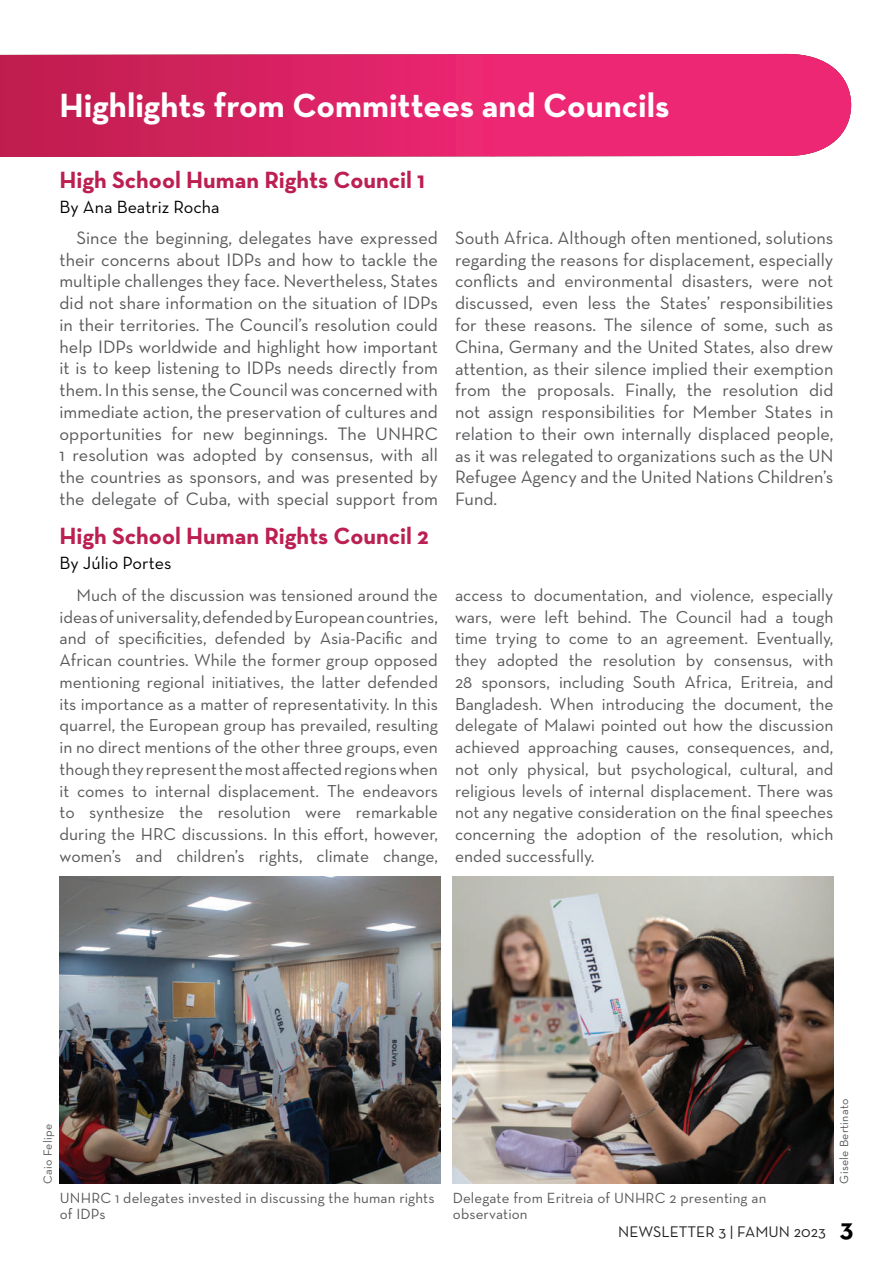
<style>
.page{position:relative;width:893px;height:1263px;background:#fff}
.page>*{position:absolute;margin:0;border:0;box-sizing:border-box;transform-origin:0 0}
.t1{font:700 34.2px "Neutra Text";color:#fff}
.t2{font:700 26.1px "Neutra Text";color:#000}
.t3{font:700 23.85px "Neutra Text";color:#bc1f51}
.t4{font:18.3px/21.8px "Neutra Text";color:#57585a;text-align:justify}
.t5{font:18px "Neutra Text";color:#000}
.t6{font:17.55px/21.8px "Neutra Text";color:#57585a;text-align:justify}
.t7{font:15.6px "Neutra Text";color:#231f20}
.t8{font:15px/16.5px "Neutra Text";letter-spacing:.01em;color:#57585a}
.t9{font:12px "Neutra Text";letter-spacing:.02em;color:#57585a}
</style>
<div class="page">
<svg style="left:0;top:54px;width:851px;height:103px;background:#df286b"></svg>
<img style="left:60px;top:877px;width:380px;height:306px">
<img style="left:453px;top:877px;width:380px;height:306px">
<h1 class="t1" style="left:60px;top:84px;width:611px">Highlights from Committees and Councils</h1>
<h3 class="t3" style="left:60px;top:165px;width:367px">High School Human Rights Council 1</h3>
<p class="t5" style="left:60px;top:196px;width:162px">By Ana Beatriz Rocha</p>
<p class="t4" style="left:60px;top:226px;width:380px;text-indent:17px">Since the beginning, delegates have expressed their concerns about IDPs and how to tackle the multiple challenges they face. Nevertheless, States did not share information on the situation of IDPs in their territories. The Council’s resolution could help IDPs worldwide and highlight how important it is to keep listening to IDPs needs directly from them. In this sense, the Council was concerned with immediate action, the preservation of cultures and opportunities for new beginnings. The UNHRC 1 resolution was adopted by consensus, with all the countries as sponsors, and was presented by the delegate of Cuba, with special support from</p>
<p class="t4" style="left:455px;top:227px;width:380px">South Africa. Although often mentioned, solutions regarding the reasons for displacement, especially conflicts and environmental disasters, were not discussed, even less the States’ responsibilities for these reasons. The silence of some, such as China, Germany and the United States, also drew attention, as their silence implied their exemption from the proposals. Finally, the resolution did not assign responsibilities for Member States in relation to their own internally displaced people, as it was relegated to organizations such as the UN Refugee Agency and the United Nations Children’s Fund.</p>
<h3 class="t3" style="left:60px;top:521px;width:371px">High School Human Rights Council 2</h3>
<p class="t5" style="left:60px;top:552px;width:113px">By Júlio Portes</p>
<p class="t6" style="left:60px;top:584px;width:380px;text-indent:17px">Much of the discussion was tensioned around the ideas of universality, defended by European countries, and of specificities, defended by Asia-Pacific and African countries. While the former group opposed mentioning regional initiatives, the latter defended its importance as a matter of representativity. In this quarrel, the European group has prevailed, resulting in no direct mentions of the other three groups, even though they represent the most affected regions when it comes to internal displacement. The endeavors to synthesize the resolution were remarkable during the HRC discussions. In this effort, however, women’s and children’s rights, climate change,</p>
<p class="t6" style="left:455px;top:584px;width:380px">access to documentation, and violence, especially wars, were left behind. The Council had a tough time trying to come to an agreement. Eventually, they adopted the resolution by consensus, with 28 sponsors, including South Africa, Eritreia, and Bangladesh. When introducing the document, the delegate of Malawi pointed out how the discussion achieved approaching causes, consequences, and, not only physical, but psychological, cultural, and religious levels of internal displacement. There was not any negative consideration on the final speeches concerning the adoption of the resolution, which ended successfully.</p>
<p class="t9" style="left:41px;top:1183px;width:61px;rotate:-90deg">Caio Felipe</p>
<p class="t8" style="left:60px;top:1189px;width:376px">UNHRC 1 delegates invested in discussing the human rights of IDPs</p>
<p class="t8" style="left:453px;top:1189px;width:315px">Delegate from Eritreia of UNHRC 2 presenting an observation</p>
<p class="t7" style="left:618px;top:1222px;width:209px">NEWSLETTER 3 | FAMUN 2023</p>
<p class="t9" style="left:837px;top:1183px;width:86px;rotate:-90deg">Gisele Bertinato</p>
<h2 class="t2" style="left:840px;top:1211px;width:15px">3</h2>
</div>
